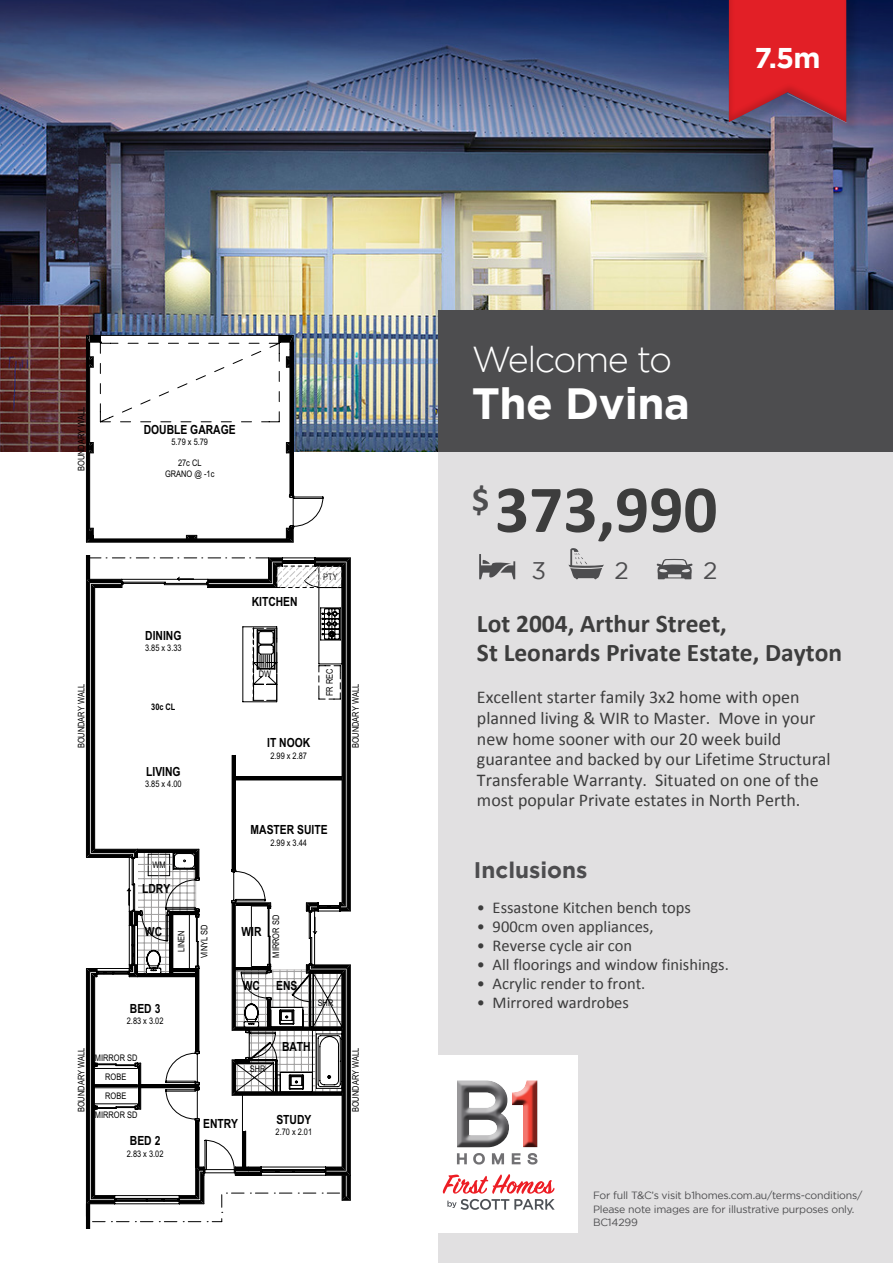
<style>
.page{position:relative;width:893px;height:1263px;background:#fff}
.page>*{position:absolute;margin:0;border:0;box-sizing:border-box;transform-origin:0 0}
.t1{font:700 67.5px "Calibri";color:#3d3d3d}
.t2{font:700 43.65px "Gotham";letter-spacing:-.01em;color:#fff}
.t3{font:300 36px "Gotham";letter-spacing:-.04em;color:#fff}
.t4{font:700 34.95px "Calibri";color:#4d4d4f}
.t5{font:700 28.5px "Gotham";color:#fff}
.t6{font:700 25.5px/29.2px "Calibri";color:#3d3d3d}
.t7{font:24px "Gotham";color:#4d4d4f}
.t8{font:700 22.5px "Gotham";color:#4d4d4f}
.t9{font:18px/20.7px "Calibri";color:#3d3d3d}
.t10{font:16.5px "Calibri";color:#3d3d3d}
.t11{font:700 12.6px "Arial Narrow";color:#000}
.t12{font:10.5px/13.5px "Gotham";letter-spacing:-.02em;color:#4d4d4f}
.t13{font:9px/10.6px "Arial Narrow";color:#000;text-align:center}
.t14{font:700 9px "Arial Narrow";color:#000}
</style>
<div class="page">
<img style="left:0;top:135px;width:893px;height:316px">
<svg style="left:86px;top:555px;width:265px;height:674px"></svg>
<div style="left:438px;top:310px;width:455px;height:953px;background:#e1e0e1"></div>
<div style="left:438px;top:310px;width:455px;height:141px;background:#4d4d4f"></div>
<svg style="left:0;top:0;width:893px;height:135px;background:#495983"></svg>
<svg style="left:86px;top:335px;width:237px;height:208px"></svg>
<div style="left:411px;top:1055px;width:167px;height:178px;background:#fff"></div>
<svg style="left:457px;top:1080px;width:81px;height:85px"></svg>
<svg style="left:457px;top:1080px;width:55px;height:67px"></svg>
<svg style="left:512px;top:1080px;width:25px;height:67px"></svg>
<svg style="left:457px;top:1153px;width:80px;height:11px"></svg>
<svg style="left:443px;top:1174px;width:112px;height:36px"></svg>
<svg style="left:479px;top:554px;width:36px;height:25px"></svg>
<svg style="left:568px;top:548px;width:36px;height:32px"></svg>
<svg style="left:656px;top:559px;width:37px;height:20px"></svg>
<div style="left:729px;top:0;width:132px;height:137px;background:#000;opacity:.15"></div>
<div style="left:715px;top:0;width:144px;height:123px;background:#000;opacity:.15"></div>
<p class="t13" style="left:76px;top:471px;width:66px;rotate:-90deg">BOUNDARY WALL</p>
<p class="t11" style="left:144px;top:420px;width:93px">DOUBLE GARAGE</p>
<p class="t13" style="left:171px;top:436px;width:38px">5.79 x 5.79</p>
<p class="t13" style="left:165px;top:457px;width:51px">27c CL<br>GRANO @ -1c</p>
<p class="t11" style="left:145px;top:626px;width:38px">DINING</p>
<p class="t13" style="left:145px;top:642px;width:38px">3.85 x 3.33</p>
<p class="t11" style="left:252px;top:592px;width:47px">KITCHEN</p>
<p class="t13" style="left:323px;top:571px;width:16px">PTY</p>
<p class="t13" style="left:259px;top:668px;width:14px">DW</p>
<p class="t13" style="left:324px;top:696px;width:29px;rotate:-90deg">FR REC</p>
<p class="t13" style="left:323px;top:677px;width:16px">PTY</p>
<p class="t13" style="left:76px;top:748px;width:66px;rotate:-90deg">BOUNDARY WALL</p>
<p class="t13" style="left:350px;top:748px;width:66px;rotate:-90deg">BOUNDARY WALL</p>
<p class="t14" style="left:151px;top:700px;width:26px">30c CL</p>
<p class="t11" style="left:267px;top:733px;width:45px">IT NOOK</p>
<p class="t13" style="left:270px;top:750px;width:38px">2.99 x 2.87</p>
<p class="t11" style="left:146px;top:762px;width:36px">LIVING</p>
<p class="t13" style="left:145px;top:778px;width:38px">3.85 x 4.00</p>
<p class="t13" style="left:152px;top:859px;width:15px">WM</p>
<p class="t11" style="left:142px;top:879px;width:30px">LDRY</p>
<p class="t13" style="left:145px;top:884px;width:38px">3.85 x 4.00</p>
<p class="t11" style="left:145px;top:922px;width:19px">WC</p>
<p class="t13" style="left:176px;top:952px;width:23px;rotate:-90deg">LINEN</p>
<p class="t13" style="left:76px;top:1112px;width:66px;rotate:-90deg">BOUNDARY WALL</p>
<p class="t11" style="left:130px;top:999px;width:32px">BED 3</p>
<p class="t13" style="left:127px;top:1015px;width:38px">2.83 x 3.02</p>
<p class="t13" style="left:95px;top:1052px;width:44px">MIRROR SD</p>
<p class="t13" style="left:105px;top:1071px;width:23px">ROBE</p>
<p class="t13" style="left:105px;top:1090px;width:23px">ROBE</p>
<p class="t13" style="left:95px;top:1109px;width:44px">MIRROR SD</p>
<p class="t11" style="left:130px;top:1131px;width:32px">BED 2</p>
<p class="t13" style="left:127px;top:1148px;width:38px">2.83 x 3.02</p>
<p class="t11" style="left:251px;top:820px;width:78px">MASTER SUITE</p>
<p class="t13" style="left:270px;top:837px;width:38px">2.99 x 3.44</p>
<p class="t11" style="left:267px;top:839px;width:45px">IT NOOK</p>
<p class="t13" style="left:199px;top:958px;width:35px;rotate:-90deg">VINYL SD</p>
<p class="t13" style="left:270px;top:958px;width:44px;rotate:-90deg">MIRROR SD</p>
<p class="t11" style="left:241px;top:921px;width:22px">WIR</p>
<p class="t11" style="left:243px;top:976px;width:19px">WC</p>
<p class="t11" style="left:276px;top:976px;width:23px">ENS</p>
<p class="t13" style="left:318px;top:997px;width:17px">SHR</p>
<p class="t13" style="left:250px;top:1063px;width:17px">SHR</p>
<p class="t11" style="left:282px;top:1037px;width:30px">BATH</p>
<p class="t11" style="left:203px;top:1114px;width:37px">ENTRY</p>
<p class="t11" style="left:276px;top:1110px;width:37px">STUDY</p>
<p class="t13" style="left:276px;top:1126px;width:38px">2.70 x 2.01</p>
<p class="t13" style="left:350px;top:1112px;width:66px;rotate:-90deg">BOUNDARY WALL</p>
<h3 class="t5" style="left:754px;top:39px;width:68px">7.5m</h3>
<h3 class="t3" style="left:472px;top:337px;width:202px">Welcome to</h3>
<h2 class="t2" style="left:472px;top:374px;width:220px">The Dvina</h2>
<h3 class="t4" style="left:472px;top:478px;width:19px">$</h3>
<h1 class="t1" style="left:495px;top:467px;width:224px">373,990</h1>
<h3 class="t7" style="left:532px;top:555px;width:16px">3</h3>
<h3 class="t7" style="left:614px;top:555px;width:16px">2</h3>
<h3 class="t7" style="left:703px;top:555px;width:16px">2</h3>
<h3 class="t6" style="left:477px;top:607px;width:367px">Lot 2004, Arthur Street,<br>St Leonards Private Estate, Dayton</h3>
<p class="t9" style="left:477px;top:686px;width:355px">Excellent starter family 3x2 home with open planned living &amp; WIR to Master. Move in your new home sooner with our 20 week build guarantee and backed by our Lifetime Structural Transferable Warranty. Situated on one of the most popular Private estates in North Perth.</p>
<p class="t8" style="left:474px;top:855px;width:115px">Inclusions</p>
<p class="t10" style="left:477px;top:898px;width:215px">• Essastone Kitchen bench tops</p>
<p class="t10" style="left:477px;top:917px;width:178px">• 900cm oven appliances,</p>
<p class="t10" style="left:477px;top:935px;width:157px">• Reverse cycle air con</p>
<p class="t10" style="left:477px;top:954px;width:253px">• All floorings and window finishings.</p>
<p class="t10" style="left:477px;top:973px;width:170px">• Acrylic render to front.</p>
<p class="t10" style="left:477px;top:992px;width:153px">• Mirrored wardrobes</p>
<p class="t12" style="left:593px;top:1188px;width:271px">For full T&amp;C’s visit b1homes.com.au/terms-conditions/<br>Please note images are for illustrative purposes only.<br>BC14299</p>
</div>
